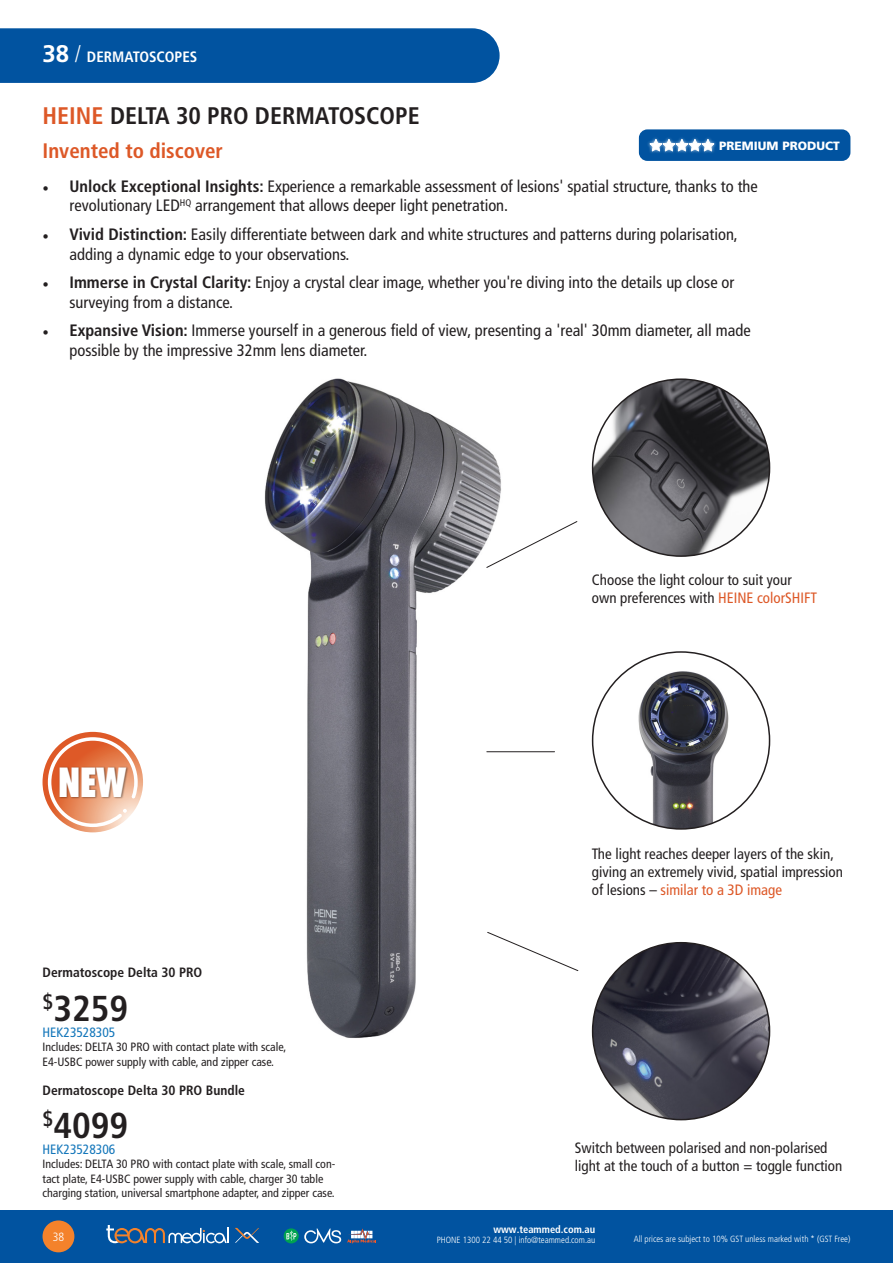
<style>
.page{position:relative;width:893px;height:1263px;background:#fff}
.page>*{position:absolute;margin:0;border:0;box-sizing:border-box;transform-origin:0 0}
.t1{font:900 condensed 40.95px "Futura BT";color:#fff;scale:.94 1}
.t2{font:700 condensed 36px "Frutiger LT Pro";color:#231f20}
.t3{font:700 condensed 24px "Frutiger LT Pro";color:#231f20}
.t4{font:700 condensed 21px "Frutiger LT Pro";color:#dd5827}
.t5{font:condensed 16.5px/19.8px "Frutiger LT Pro";color:#231f20}
.t6{font:condensed 15px/18px "Frutiger LT Pro";color:#231f20}
.t7{font:700 condensed 15px "Frutiger LT Pro";color:#fff}
.t8{font:700 condensed 13.5px "Frutiger LT Pro";color:#231f20}
.t9{font:condensed 13.5px "Frutiger LT Pro";color:#1376ba}
.t10{font:condensed 12px/14.4px "Frutiger LT Pro";color:#231f20}
.t11{font:900 12px "Frutiger LT Pro";color:#fff}
.t12{font:300 condensed 12px "Frutiger LT Pro";color:#fff}
.t13{font:700 condensed 10.5px "Frutiger LT Pro";color:#fff}
.t14{font:300 condensed 9px "Frutiger LT Pro";color:#fff}
.s1{font-stretch:normal;font-size:24px}
.s2{font-weight:300;font-size:24px}
.s3{color:#dd5827}
.s4{font-family:"Minion Pro";font-stretch:normal}
.s5{font-weight:700}
</style>
<div class="page">
<div style="left:0;top:1210px;width:893px;height:53px;background:#0153a0"></div>
<div style="left:0;top:28px;width:500px;height:55px;background:#0153a0"></div>
<div style="left:43px;top:1220px;width:31px;height:32px;background:#f4822b;border-radius:50%"></div>
<svg style="left:106px;top:1225px;width:123px;height:18px"></svg>
<svg style="left:235px;top:1228px;width:24px;height:15px"></svg>
<svg style="left:284px;top:1228px;width:15px;height:15px"></svg>
<svg style="left:286px;top:1231px;width:10px;height:10px"></svg>
<svg style="left:304px;top:1228px;width:37px;height:15px"></svg>
<svg style="left:347px;top:1228px;width:29px;height:15px"></svg>
<img style="left:264px;top:378px;width:248px;height:660px">
<img style="left:593px;top:379px;width:176px;height:177px;border-radius:88px">
<svg style="left:486px;top:520px;width:92px;height:48px"></svg>
<img style="left:593px;top:652px;width:176px;height:177px;border-radius:88px">
<hr style="left:487px;top:751px;width:68px;height:1px;background:#231f20">
<svg style="left:487px;top:931px;width:92px;height:41px"></svg>
<img style="left:593px;top:943px;width:176px;height:176px;border-radius:88px">
<div style="left:639px;top:129px;width:211px;height:32px;background:#0153a0;border-radius:9px"></div>
<div style="left:646px;top:136px;width:72px;height:19px;background:#fff;opacity:.75"></div>
<svg style="left:648px;top:138px;width:67px;height:14px"></svg>
<svg style="left:43px;top:732px;width:100px;height:100px"></svg>
<svg style="left:48px;top:737px;width:90px;height:90px"></svg>
<img style="left:56px;top:760px;width:74px;height:50px">
<p class="t7" style="left:43px;top:48px;width:156px"><span class="s1">38</span> <span class="s2">/</span> DERMATOSCOPES</p>
<p class="t3" style="left:43px;top:102px;width:379px"><span class="s3">HEINE</span> DELTA 30 PRO DERMATOSCOPE</p>
<p class="t4" style="left:43px;top:138px;width:182px">Invented to discover</p>
<p class="t11" style="left:719px;top:138px;width:122px">PREMIUM PRODUCT</p>
<p class="t5" style="left:70px;top:176px;width:690px;text-indent:-27px"><span class="s4">•</span> <span class="s5">Unlock Exceptional Insights:</span> Experience a remarkable assessment of lesions' spatial structure, thanks to the revolutionary LED<sup>HQ</sup> arrangement that allows deeper light penetration.</p>
<p class="t5" style="left:70px;top:224px;width:670px;text-indent:-27px"><span class="s4">•</span> <span class="s5">Vivid Distinction:</span> Easily differentiate between dark and white structures and patterns during polarisation, adding a dynamic edge to your observations.</p>
<p class="t5" style="left:70px;top:272px;width:666px;text-indent:-27px"><span class="s4">•</span> <span class="s5">Immerse in Crystal Clarity:</span> Enjoy a crystal clear image, whether you're diving into the details up close or surveying from a distance.</p>
<p class="t5" style="left:70px;top:320px;width:683px;text-indent:-27px"><span class="s4">•</span> <span class="s5">Expansive Vision:</span> Immerse yourself in a generous field of view, presenting a 'real' 30mm diameter, all made possible by the impressive 32mm lens diameter.</p>
<p class="t1" style="left:58px;top:757px;width:74px">NEW</p>
<p class="t8" style="left:43px;top:965px;width:161px">Dermatoscope Delta 30 PRO</p>
<p class="t2" style="left:43px;top:987px;width:87px"><sup>$</sup>3259</p>
<p class="t9" style="left:43px;top:1024px;width:74px">HEK23528305</p>
<p class="t10" style="left:43px;top:1040px;width:245px">Includes: DELTA 30 PRO with contact plate with scale,<br>E4-USBC power supply with cable, and zipper case.</p>
<p class="t8" style="left:43px;top:1082px;width:204px">Dermatoscope Delta 30 PRO Bundle</p>
<p class="t2" style="left:43px;top:1104px;width:87px"><sup>$</sup>4099</p>
<p class="t9" style="left:43px;top:1141px;width:74px">HEK23528306</p>
<p class="t10" style="left:43px;top:1157px;width:294px">Includes: DELTA 30 PRO with contact plate with scale, small con&shy;tact plate, E4-USBC power supply with cable, charger 30 table charging station, universal smartphone adapter, and zipper case.</p>
<p class="t6" style="left:592px;top:570px;width:227px">Choose the light colour to suit your own preferences with <span class="s3">HEINE colorSHIFT</span></p>
<p class="t6" style="left:592px;top:845px;width:253px">The light reaches deeper layers of the skin, giving an extremely vivid, spatial impression of lesions – <span class="s3">similar to a 3D image</span></p>
<p class="t6" style="left:575px;top:1139px;width:269px">Switch between polarised and non-polarised light at the touch of a button = toggle function</p>
<p class="t13" style="left:493px;top:1223px;width:103px">www.teammed.com.au</p>
<p class="t14" style="left:437px;top:1235px;width:160px">PHONE 1300 22 44 50 | info@teammed.com.au</p>
<p class="t12" style="left:53px;top:1230px;width:13px">38</p>
<p class="t14" style="left:634px;top:1233px;width:218px">All prices are subject to 10% GST unless marked with * (GST Free)</p>
</div>
